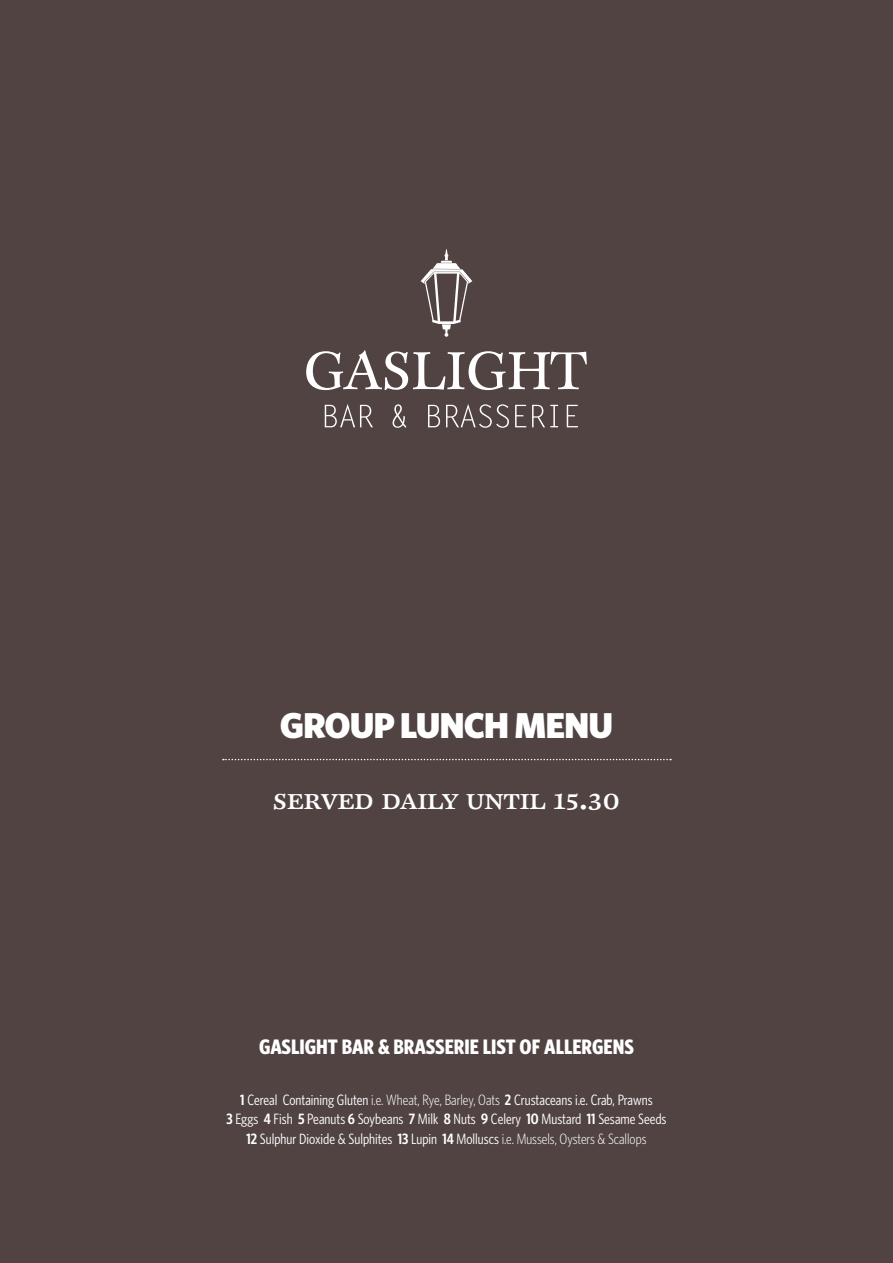
<style>
.page{position:relative;width:893px;height:1263px;background:#504342}
.page>*{position:absolute;margin:0;border:0;box-sizing:border-box;transform-origin:0 0}
.Section_Title{font:900 36px "Whitney HTF";letter-spacing:-.03em;color:#fff}
.Body{font:30px "Clifford Six Caps";color:#fff}
.Menu_Item{font:700 condensed 21px "Whitney HTF";color:#fff}
.Body-2{font:condensed 15px/19.5px "Whitney HTF";color:#fff;text-align:center}
.s1{font-weight:600}
.s2{font-weight:300}
</style>
<div class="page">
<svg style="left:421px;top:249px;width:51px;height:88px"></svg>
<svg style="left:306px;top:350px;width:281px;height:40px"></svg>
<svg style="left:325px;top:404px;width:253px;height:24px"></svg>
<svg style="left:223px;top:759px;width:448px;height:1px"></svg>
<p class="Section_Title" style="left:280px;top:703px;width:335px">GROUP LUNCH MENU</p>
<p class="Body" style="left:273px;top:782px;width:349px">served daily until 15.30</p>
<p class="Menu_Item" style="left:259px;top:1035px;width:376px">GASLIGHT BAR &amp; BRASSERIE LIST OF ALLERGENS</p>
<p class="Body-2" style="left:226px;top:1090px;width:442px"><span class="s1">1</span> Cereal Containing Gluten <span class="s2">i.e. Wheat, Rye, Barley, Oats</span> <span class="s1">2</span> Crustaceans i.e. Crab, Prawns<br><span class="s1">3</span> Eggs <span class="s1">4</span> Fish <span class="s1">5</span> Peanuts <span class="s1">6</span> Soybeans <span class="s1">7</span> Milk <span class="s1">8</span> Nuts <span class="s1">9</span> Celery <span class="s1">10</span> Mustard <span class="s1">11</span> Sesame Seeds<br><span class="s1">12</span> Sulphur Dioxide &amp; Sulphites <span class="s1">13</span> Lupin <span class="s1">14</span> Molluscs <span class="s2">i.e. Mussels, Oysters &amp; Scallops</span></p>
</div>
